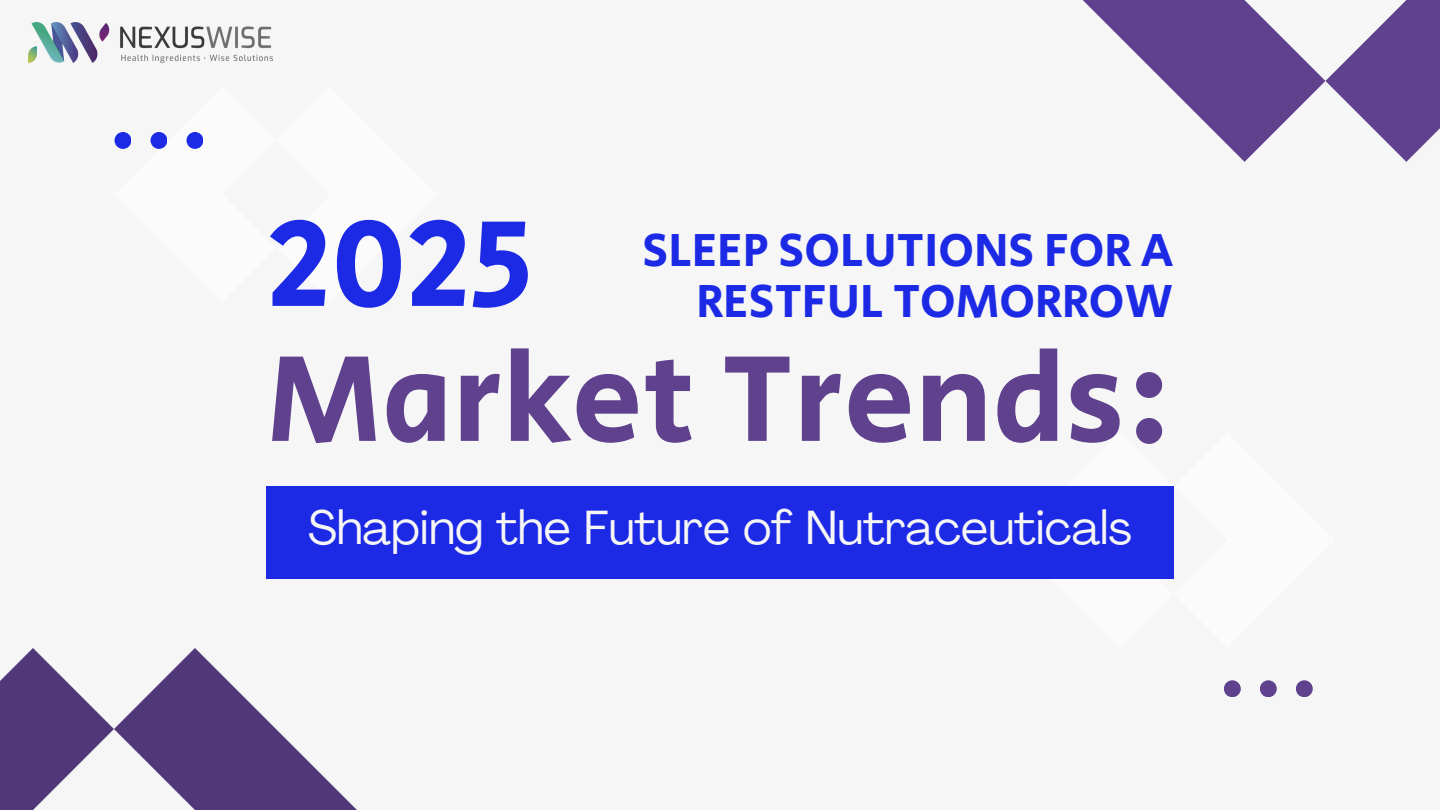
<style>
.page{position:relative;width:1440px;height:810px;background:#f6f6f6}
.page>*{position:absolute;margin:0;border:0;box-sizing:border-box;transform-origin:0 0}
.t1{font:126.5px/135px "Secular One";color:#5f418e}
.t2{font:48px/51px "Secular One";color:#1c2ae6;text-align:right}
.t3{font:47.3px "Agrandir";color:#f6f6f6}
.s1{color:#1c2ae6}
</style>
<div class="page">
<div style="left:266px;top:486px;width:908px;height:93px;background:#1c2ae6"></div>
<img style="left:0;top:648px;width:357px;height:162px">
<svg style="left:1083px;top:0;width:357px;height:162px"></svg>
<div style="left:1224px;top:680px;width:17px;height:17px;background:#5f418e;border-radius:50%"></div>
<div style="left:115px;top:132px;width:16px;height:17px;background:#1c2ae6;border-radius:50%"></div>
<div style="left:1260px;top:680px;width:17px;height:17px;background:#5f418e;border-radius:50%"></div>
<div style="left:151px;top:132px;width:16px;height:17px;background:#1c2ae6;border-radius:50%"></div>
<div style="left:1296px;top:680px;width:17px;height:17px;background:#5f418e;border-radius:50%"></div>
<div style="left:186px;top:132px;width:17px;height:17px;background:#1c2ae6;border-radius:50%"></div>
<img style="left:28px;top:23px;width:245px;height:40px">
<p class="t1" style="left:266px;top:201px;width:909px"><span class="s1">2025<br></span>Market Trends:</p>
<p class="t2" style="left:643px;top:227px;width:533px">SLEEP SOLUTIONS FOR A<br>RESTFUL TOMORROW</p>
<p class="t3" style="left:308px;top:509px;width:825px">Shaping the Future of Nutraceuticals</p>
</div>
